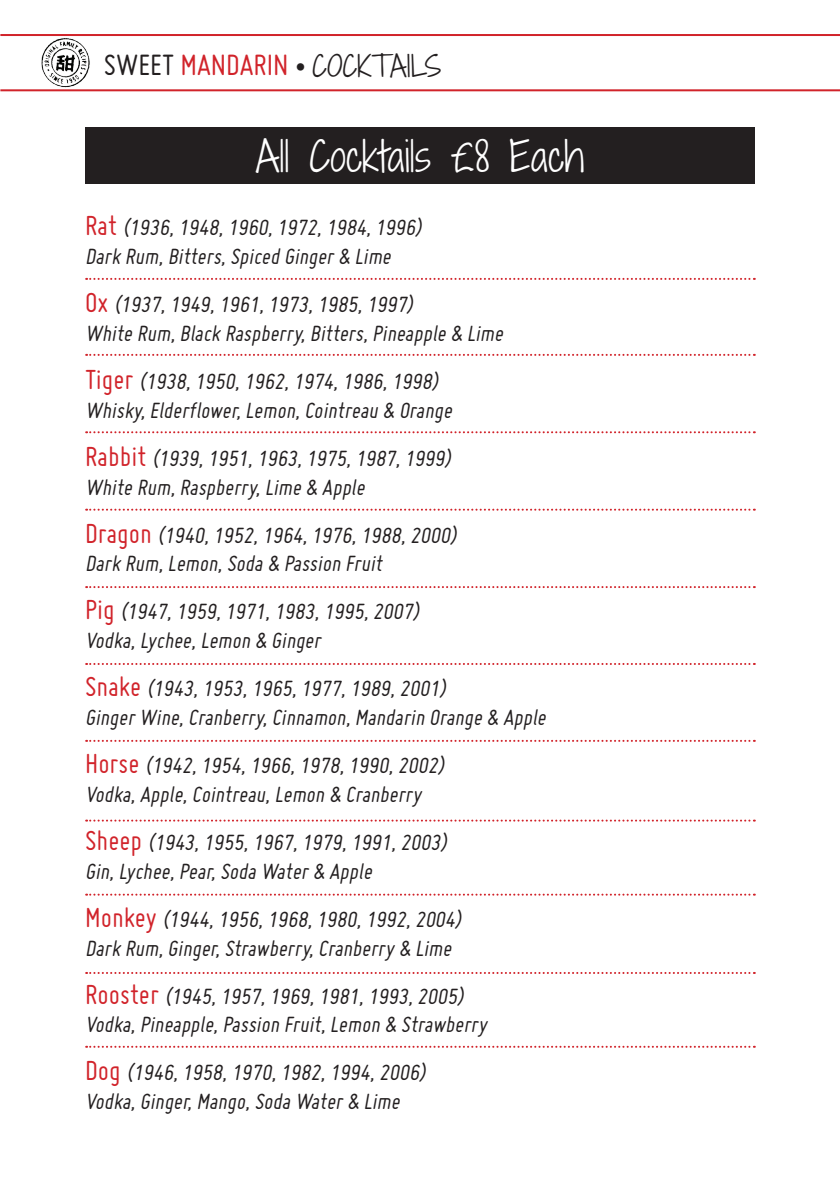
<style>
.page{position:relative;width:840px;height:1191px;background:#fff}
.page>*{position:absolute;margin:0;border:0;box-sizing:border-box;transform-origin:0 0}
.t1{font:300 40px "Shadows Into";color:#fff}
.t2{font:300 28px "Shadows Into";color:#231f20}
.t3{font:italic 24px/28.8px "Miso";color:#231f20}
.s1{font-family:"Miso";font-weight:400;font-size:32px}
.s2{font-family:"Miso";font-weight:400;font-size:32px;color:#d1232a}
.s3{font-family:"Minion Pro";font-weight:400}
.s4{font-style:normal;font-size:30px;color:#d1232a}
</style>
<div class="page">
<img style="left:41px;top:38px;width:49px;height:50px">
<hr style="left:0;top:89px;width:839px;height:2px;background:#d1232a">
<hr style="left:0;top:34px;width:839px;height:2px;background:#d1232a">
<svg style="left:86px;top:278px;width:668px;height:2px"></svg>
<div style="left:85px;top:127px;width:669px;height:57px;background:#231f20"></div>
<svg style="left:86px;top:354px;width:668px;height:2px"></svg>
<svg style="left:86px;top:431px;width:668px;height:2px"></svg>
<svg style="left:86px;top:508px;width:668px;height:2px"></svg>
<svg style="left:86px;top:586px;width:668px;height:2px"></svg>
<svg style="left:86px;top:663px;width:668px;height:2px"></svg>
<svg style="left:86px;top:740px;width:668px;height:2px"></svg>
<svg style="left:86px;top:819px;width:668px;height:2px"></svg>
<svg style="left:86px;top:893px;width:668px;height:2px"></svg>
<svg style="left:86px;top:972px;width:668px;height:2px"></svg>
<svg style="left:86px;top:1045px;width:668px;height:2px"></svg>
<p class="t2" style="left:104px;top:46px;width:339px"><span class="s1">SWEET</span> <span class="s2">MANDARIN</span> <span class="s3">•</span> COCKTAILS</p>
<h1 class="t1" style="left:256px;top:127px;width:329px">All Cocktails £8 Each</h1>
<p class="t3" style="left:85px;top:213px;width:342px"><span class="s4">R a t</span> (1936,1948,1960,1972,1984,1996)<br>Dark Rum,Bitters,Spiced Ginger&amp; Lime</p>
<p class="t3" style="left:85px;top:290px;width:423px"><span class="s4">O x</span> (1937,1949,1961,1973,1985,1997)<br>White Rum,Black Raspberry,Bitters,Pineapple &amp; Lime</p>
<p class="t3" style="left:85px;top:366px;width:372px"><span class="s4">T i g e r</span> (1938,1950,1962,1974,1986,1998)<br>Whisky,Elderflower,Lemon,Cointreau &amp; Orange</p>
<p class="t3" style="left:85px;top:443px;width:372px"><span class="s4">R a b b i t</span> (1939,1951,1963,1975,1987,1999)<br>White Rum,Raspberry,Lime &amp; Apple</p>
<p class="t3" style="left:85px;top:520px;width:377px"><span class="s4">D r a g o n</span> (1940,1952,1964,1976,1988,2000)<br>Dark Rum,Lemon,Soda&amp; Passion Fruit</p>
<p class="t3" style="left:85px;top:597px;width:340px"><span class="s4">P i g</span> (1947,1959,1971,1983,1995,2007)<br>Vodka,Lychee,Lemon &amp; Ginger</p>
<p class="t3" style="left:85px;top:674px;width:466px"><span class="s4">S n a k e</span> (1943,1953,1965,1977,1989,2001)<br>GingerWine,Cranberry,Cinnamon,Mandarin Orange &amp; Apple</p>
<p class="t3" style="left:85px;top:750px;width:365px"><span class="s4">H o r s e</span> (1942,1954,1966,1978,1990,2002)<br>Vodka,Apple,Cointreau,Lemon &amp; Cranberry</p>
<p class="t3" style="left:85px;top:827px;width:367px"><span class="s4">S h e e p</span> (1943,1955,1967,1979,1991,2003)<br>Gin,Lychee,Pear,SodaWater&amp; Apple</p>
<p class="t3" style="left:85px;top:904px;width:382px"><span class="s4">M o n k e y</span> (1944,1956,1968,1980,1992,2004)<br>Dark Rum,Ginger,Strawberry,Cranberry &amp; Lime</p>
<p class="t3" style="left:85px;top:981px;width:408px"><span class="s4">R o o s t e r</span> (1945,1957,1969,1981,1993,2005)<br>Vodka,Pineapple,Passion Fruit,Lemon &amp; Strawberry</p>
<p class="t3" style="left:85px;top:1058px;width:346px"><span class="s4">D o g</span> (1946,1958,1970,1982,1994,2006)<br>Vodka,Ginger,Mango,SodaWater&amp; Lime</p>
</div>
